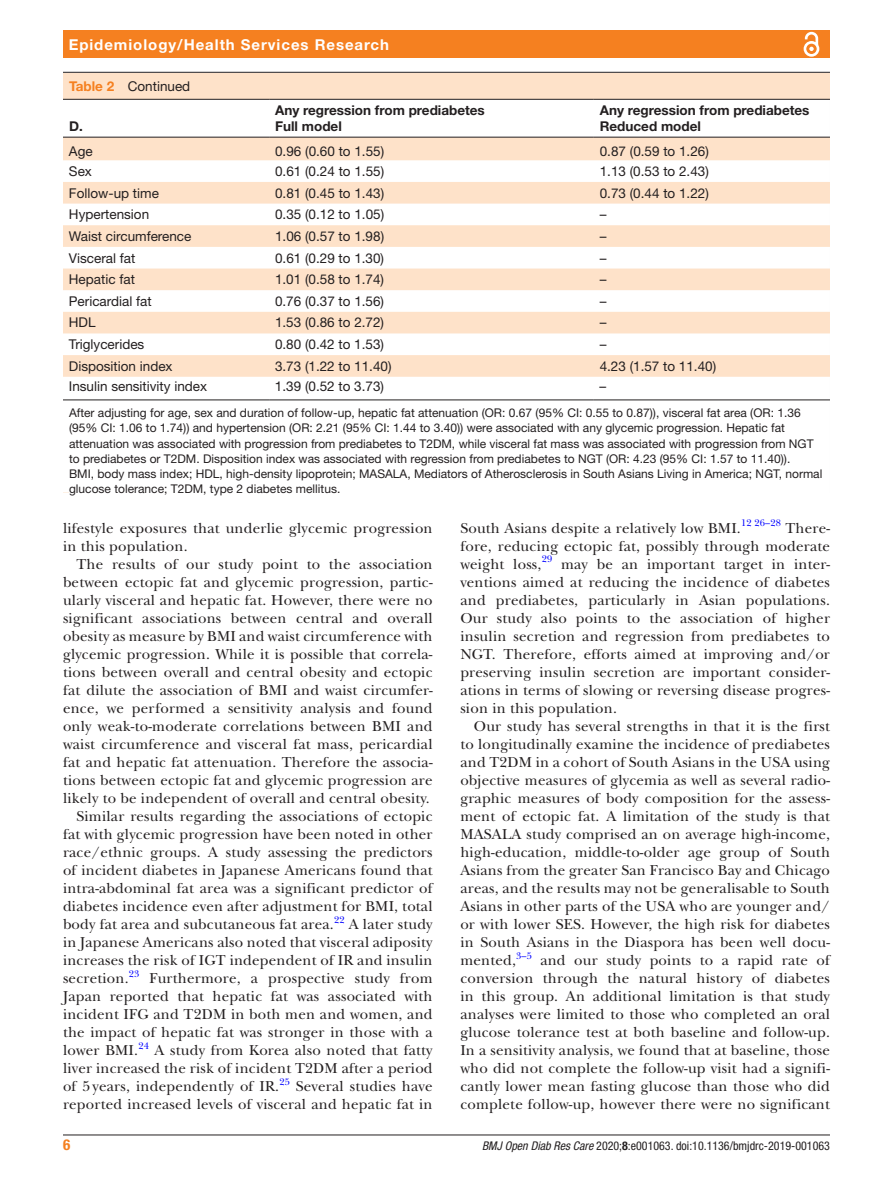
<style>
.page{position:relative;width:893px;height:1191px;background:#fff}
.page>*{position:absolute;margin:0;border:0;box-sizing:border-box;transform-origin:0 0}
.t1{font:15px/18px "New Baskerville";letter-spacing:.015em;color:#231f20;text-align:justify}
.t2{font:700 15px "Helvetica Neue LT Std";letter-spacing:.065em;color:#fff}
.t3{font:700 condensed 15px "Helvetica Neue LT Std";color:#f58020}
.t4{font:13.5px "Helvetica Neue LT Std";color:#231f20}
.t5{font:700 13.5px/16.2px "Helvetica Neue LT Std";color:#231f20}
.t6{font:12px/15px "Helvetica Neue LT Std";color:#231f20}
.t7{font:condensed 12px "Helvetica Neue LT Std";color:#231f20}
.t8{font:9.9px "New Baskerville";letter-spacing:.015em;color:#00f}
.s1{font-weight:700;color:#f58020}
.s2{font-style:italic}
.s3{font-weight:700}
</style>
<div class="page">
<hr style="left:63px;top:1134px;width:767px;height:1px;background:#231f20">
<div style="left:63px;top:31px;width:767px;height:27px;background:#f58020"></div>
<svg style="left:803px;top:31px;width:17px;height:26px"></svg>
<svg style="left:63px;top:136px;width:767px;height:265px"></svg>
<hr style="left:63px;top:99px;width:206px;height:1px;background:#231f20">
<hr style="left:63px;top:137px;width:206px;height:1px;background:#231f20">
<hr style="left:269px;top:99px;width:325px;height:1px;background:#231f20">
<hr style="left:269px;top:137px;width:325px;height:1px;background:#231f20">
<hr style="left:594px;top:99px;width:236px;height:1px;background:#231f20">
<hr style="left:594px;top:137px;width:236px;height:1px;background:#231f20">
<hr style="left:269px;top:399px;width:325px;height:1px;background:#231f20">
<hr style="left:63px;top:399px;width:206px;height:1px;background:#231f20">
<hr style="left:594px;top:399px;width:236px;height:1px;background:#231f20">
<div style="left:63px;top:73px;width:767px;height:18px;background:#fee2c9"></div>
<hr style="left:63px;top:72px;width:767px;height:1px;background:#231f20">
<p class="t2" style="left:69px;top:35px;width:322px">Epidemiology/Health Services Research</p>
<p class="t4" style="left:69px;top:78px;width:123px"><span class="s1">Table 2</span> Continued</p>
<p class="t5" style="left:69px;top:118px;width:15px">D.</p>
<p class="t5" style="left:275px;top:102px;width:211px">Any regression from prediabetes<br>Full model</p>
<p class="t5" style="left:600px;top:102px;width:211px">Any regression from prediabetes<br>Reduced model</p>
<p class="t4" style="left:69px;top:143px;width:25px">Age</p>
<p class="t4" style="left:275px;top:143px;width:111px">0.96 (0.60 to 1.55)</p>
<p class="t4" style="left:600px;top:143px;width:111px">0.87 (0.59 to 1.26)</p>
<p class="t4" style="left:69px;top:163px;width:24px">Sex</p>
<p class="t4" style="left:275px;top:163px;width:111px">0.61 (0.24 to 1.55)</p>
<p class="t4" style="left:600px;top:163px;width:111px">1.13 (0.53 to 2.43)</p>
<p class="t4" style="left:69px;top:185px;width:92px">Follow-up time</p>
<p class="t4" style="left:275px;top:185px;width:111px">0.81 (0.45 to 1.43)</p>
<p class="t4" style="left:600px;top:185px;width:111px">0.73 (0.44 to 1.22)</p>
<p class="t4" style="left:69px;top:206px;width:82px">Hypertension</p>
<p class="t4" style="left:275px;top:206px;width:111px">0.35 (0.12 to 1.05)</p>
<p class="t4" style="left:600px;top:206px;width:8px">–</p>
<p class="t4" style="left:69px;top:228px;width:124px">Waist circumference</p>
<p class="t4" style="left:275px;top:228px;width:111px">1.06 (0.57 to 1.98)</p>
<p class="t4" style="left:600px;top:228px;width:8px">–</p>
<p class="t4" style="left:69px;top:250px;width:68px">Visceral fat</p>
<p class="t4" style="left:275px;top:250px;width:111px">0.61 (0.29 to 1.30)</p>
<p class="t4" style="left:600px;top:250px;width:8px">–</p>
<p class="t4" style="left:69px;top:271px;width:68px">Hepatic fat</p>
<p class="t4" style="left:275px;top:271px;width:111px">1.01 (0.58 to 1.74)</p>
<p class="t4" style="left:600px;top:271px;width:8px">–</p>
<p class="t4" style="left:69px;top:293px;width:84px">Pericardial fat</p>
<p class="t4" style="left:275px;top:293px;width:111px">0.76 (0.37 to 1.56)</p>
<p class="t4" style="left:600px;top:293px;width:8px">–</p>
<p class="t4" style="left:69px;top:315px;width:28px">HDL</p>
<p class="t4" style="left:275px;top:315px;width:111px">1.53 (0.86 to 2.72)</p>
<p class="t4" style="left:600px;top:315px;width:8px">–</p>
<p class="t4" style="left:69px;top:336px;width:77px">Triglycerides</p>
<p class="t4" style="left:275px;top:336px;width:111px">0.80 (0.42 to 1.53)</p>
<p class="t4" style="left:600px;top:336px;width:8px">–</p>
<p class="t4" style="left:69px;top:358px;width:105px">Disposition index</p>
<p class="t4" style="left:275px;top:358px;width:118px">3.73 (1.22 to 11.40)</p>
<p class="t4" style="left:600px;top:358px;width:118px">4.23 (1.57 to 11.40)</p>
<p class="t4" style="left:69px;top:378px;width:140px">Insulin sensitivity index</p>
<p class="t4" style="left:275px;top:378px;width:111px">1.39 (0.52 to 3.73)</p>
<p class="t4" style="left:600px;top:378px;width:8px">–</p>
<p class="t6" style="left:69px;top:405px;width:755px">After adjusting for age, sex and duration of follow-up, hepatic fat attenuation (OR: 0.67 (95% CI: 0.55 to 0.87)), visceral fat area (OR: 1.36 (95% CI: 1.06 to 1.74)) and hypertension (OR: 2.21 (95% CI: 1.44 to 3.40)) were associated with any glycemic progression. Hepatic fat attenuation was associated with progression from prediabetes to T2DM, while visceral fat mass was associated with progression from NGT to prediabetes or T2DM. Disposition index was associated with regression from prediabetes to NGT (OR: 4.23 (95% CI: 1.57 to 11.40)).<br>BMI, body mass index; HDL, high-density lipoprotein; MASALA, Mediators of Atherosclerosis in South Asians Living in America; NGT, normal glucose tolerance; T2DM, type 2 diabetes mellitus.</p>
<p class="t1" style="left:63px;top:519px;width:371px">lifestyle exposures that underlie glycemic progression in this population.</p>
<p class="t1" style="left:76px;top:555px;width:358px">The results of our study point to the association</p>
<p class="t1" style="left:63px;top:573px;width:371px">between ectopic fat and glycemic progression, partic-</p>
<p class="t1" style="left:63px;top:591px;width:371px">ularly visceral and hepatic fat. However, there were no</p>
<p class="t1" style="left:63px;top:609px;width:371px">significant associations between central and overall</p>
<p class="t1" style="left:63px;top:627px;width:371px">obesity as measure by BMI and waist circumference with</p>
<p class="t1" style="left:63px;top:645px;width:371px">glycemic progression. While it is possible that correla-</p>
<p class="t1" style="left:63px;top:663px;width:371px">tions between overall and central obesity and ectopic</p>
<p class="t1" style="left:63px;top:681px;width:371px">fat dilute the association of BMI and waist circumfer-</p>
<p class="t1" style="left:63px;top:699px;width:371px">ence, we performed a sensitivity analysis and found</p>
<p class="t1" style="left:63px;top:717px;width:371px">only weak-to-moderate correlations between BMI and</p>
<p class="t1" style="left:63px;top:735px;width:371px">waist circumference and visceral fat mass, pericardial</p>
<p class="t1" style="left:63px;top:753px;width:371px">fat and hepatic fat attenuation. Therefore the associa-</p>
<p class="t1" style="left:63px;top:771px;width:371px">tions between ectopic fat and glycemic progression are</p>
<p class="t1" style="left:63px;top:789px;width:368px">likely to be independent of overall and central obesity.</p>
<p class="t1" style="left:76px;top:807px;width:358px">Similar results regarding the associations of ectopic</p>
<p class="t1" style="left:63px;top:825px;width:371px">fat with glycemic progression have been noted in other</p>
<p class="t1" style="left:63px;top:843px;width:371px">race/ethnic groups. A study assessing the predictors</p>
<p class="t1" style="left:63px;top:861px;width:371px">of incident diabetes in Japanese Americans found that</p>
<p class="t1" style="left:63px;top:879px;width:371px">intra-abdominal fat area was a significant predictor of</p>
<p class="t1" style="left:63px;top:897px;width:371px">diabetes incidence even after adjustment for BMI, total</p>
<p class="t1" style="left:63px;top:915px;width:272px">body fat area and subcutaneous fat area.</p>
<p class="t8" style="left:334px;top:913px;width:12px">22</p>
<p class="t1" style="left:63px;top:915px;width:371px;text-indent:286px">A later study in Japanese Americans also noted that visceral adiposity increases the risk of IGT independent of IR and insulin secretion.</p>
<p class="t8" style="left:129px;top:967px;width:12px">23</p>
<p class="t1" style="left:63px;top:969px;width:371px;text-indent:86px">Furthermore, a prospective study from Japan reported that hepatic fat was associated with incident IFG and T2DM in both men and women, and the impact of hepatic fat was stronger in those with a lower BMI.</p>
<p class="t8" style="left:138px;top:1039px;width:12px">24</p>
<p class="t1" style="left:63px;top:1041px;width:371px;text-indent:92px">A study from Korea also noted that fatty liver increased the risk of incident T2DM after a period of 5 years, independently of IR.</p>
<p class="t8" style="left:279px;top:1075px;width:12px">25</p>
<p class="t1" style="left:63px;top:1077px;width:371px;text-align:right">Several studies have<br>reported increased levels of visceral and hepatic fat in</p>
<p class="t1" style="left:460px;top:519px;width:282px">South Asians despite a relatively low BMI.</p>
<p class="t8" style="left:741px;top:517px;width:41px">12 26–28</p>
<p class="t1" style="left:460px;top:519px;width:371px;text-indent:325px">There&shy;fore, reducing ectopic fat, possibly through moderate weight loss,</p>
<p class="t8" style="left:542px;top:553px;width:12px">29</p>
<p class="t1" style="left:460px;top:555px;width:371px;text-indent:101px">may be an important target in inter&shy;ventions aimed at reducing the incidence of diabetes and prediabetes, particularly in Asian populations.<br>Our study also points to the association of higher insulin secretion and regression from prediabetes to NGT. Therefore, efforts aimed at improving and/or preserving insulin secretion are important consider&shy;ations in terms of slowing or reversing disease progres&shy;sion in this population.</p>
<p class="t1" style="left:460px;top:717px;width:371px;text-indent:14px">Our study has several strengths in that it is the first to longitudinally examine the incidence of prediabetes and T2DM in a cohort of South Asians in the USA using objective measures of glycemia as well as several radio&shy;graphic measures of body composition for the assess&shy;ment of ectopic fat. A limitation of the study is that MASALA study comprised an on average high-income, high-education, middle-to-older age group of South Asians from the greater San Francisco Bay and Chicago areas, and the results may not be generalisable to South Asians in other parts of the USA who are younger and/ or with lower SES. However, the high risk for diabetes in South Asians in the Diaspora has been well docu&shy;mented,</p>
<p class="t8" style="left:516px;top:949px;width:17px">3–5</p>
<p class="t1" style="left:460px;top:951px;width:371px;text-indent:80px">and our study points to a rapid rate of conversion through the natural history of diabetes in this group. An additional limitation is that study analyses were limited to those who completed an oral glucose tolerance test at both baseline and follow-up.<br>In a sensitivity analysis, we found that at baseline, those who did not complete the follow-up visit had a signifi&shy;cantly lower mean fasting glucose than those who did complete follow-up, however there were no significant</p>
<p class="t3" style="left:63px;top:1135px;width:9px">6</p>
<p class="t7" style="left:482px;top:1138px;width:349px"><span class="s2">BMJ Open Diab Res Care</span> 2020;<span class="s3">8</span>:e001063. doi:10.1136/bmjdrc-2019-001063</p>
</div>
